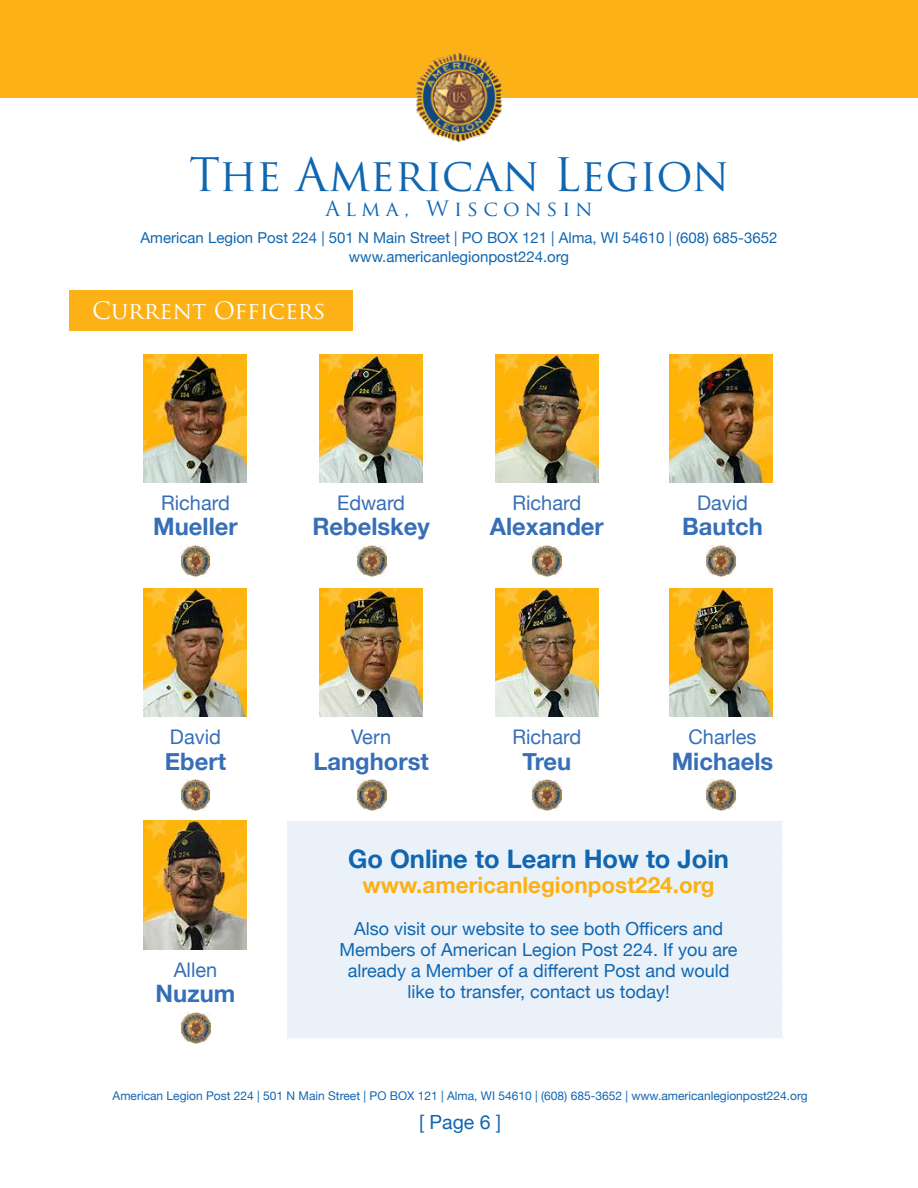
<style>
.page{position:relative;width:918px;height:1188px;background:#fff}
.page>*{position:absolute;margin:0;border:0;box-sizing:border-box;transform-origin:0 0}
.t1{font:45px "Trajan Pro";color:#1066b1}
.t2{font:700 25.5px "Helvetica Neue";color:#1066b1}
.t3{font:700 24px "Helvetica Neue";color:#376fb7}
.t4{font:23.4px "Trajan Pro";color:#fff}
.t5{font:700 22.5px "Helvetica Neue";color:#fcb116}
.t6{font:20.7px "Trajan Pro";letter-spacing:.25em;color:#1066b1}
.t7{font:20.1px "Helvetica Neue";color:#376fb7}
.t8{font:19.5px "Helvetica Neue";color:#1066b1}
.t9{font:18px/21px "Helvetica Neue";color:#1066b1;text-align:center}
.t10{font:15px/19.5px "Helvetica Neue";color:#1066b1;text-align:center}
.t11{font:12px "Helvetica Neue";color:#1066b1}
</style>
<div class="page">
<div style="left:0;top:0;width:918px;height:97px;background:#fcb116"></div>
<img style="left:415px;top:53px;width:88px;height:88px">
<div style="left:69px;top:290px;width:284px;height:40px;background:#fcb116"></div>
<img style="left:144px;top:821px;width:103px;height:129px">
<img style="left:181px;top:1012px;width:31px;height:31px">
<img style="left:144px;top:354px;width:103px;height:129px">
<img style="left:180px;top:545px;width:31px;height:31px">
<img style="left:320px;top:354px;width:103px;height:129px">
<img style="left:356px;top:545px;width:31px;height:31px">
<img style="left:495px;top:354px;width:103px;height:129px">
<img style="left:531px;top:545px;width:31px;height:31px">
<img style="left:670px;top:354px;width:103px;height:129px">
<img style="left:706px;top:545px;width:31px;height:31px">
<img style="left:144px;top:588px;width:103px;height:129px">
<img style="left:180px;top:780px;width:31px;height:30px">
<img style="left:320px;top:588px;width:103px;height:129px">
<img style="left:356px;top:780px;width:31px;height:30px">
<img style="left:495px;top:588px;width:103px;height:129px">
<img style="left:531px;top:780px;width:31px;height:30px">
<img style="left:670px;top:588px;width:103px;height:129px">
<img style="left:706px;top:780px;width:31px;height:30px">
<div style="left:287px;top:821px;width:496px;height:218px;background:#eaf1f8"></div>
<h1 class="t1" style="left:189px;top:146px;width:541px">The American Legion</h1>
<p class="t6" style="left:325px;top:195px;width:269px">Alma, Wisconsin</p>
<p class="t10" style="left:141px;top:229px;width:638px">American Legion Post 224 | 501 N Main Street | PO BOX 121 | Alma, WI 54610 | (608) 685-3652 www.americanlegionpost224.org</p>
<p class="t4" style="left:92px;top:295px;width:235px">Current Officers</p>
<p class="t7" style="left:161px;top:488px;width:70px">Richard</p>
<h3 class="t3" style="left:153px;top:508px;width:86px">Mueller</h3>
<p class="t7" style="left:170px;top:722px;width:53px">David</p>
<h3 class="t3" style="left:165px;top:742px;width:63px">Ebert</h3>
<p class="t7" style="left:174px;top:955px;width:45px">Allen</p>
<h3 class="t3" style="left:156px;top:975px;width:81px">Nuzum</h3>
<p class="t7" style="left:337px;top:488px;width:69px">Edward</p>
<h3 class="t3" style="left:312px;top:508px;width:119px">Rebelskey</h3>
<p class="t7" style="left:512px;top:488px;width:70px">Richard</p>
<h3 class="t3" style="left:490px;top:508px;width:115px">Alexander</h3>
<p class="t7" style="left:697px;top:488px;width:53px">David</p>
<h3 class="t3" style="left:682px;top:508px;width:82px">Bautch</h3>
<p class="t7" style="left:351px;top:722px;width:41px">Vern</p>
<h3 class="t3" style="left:314px;top:742px;width:117px">Langhorst</h3>
<p class="t7" style="left:512px;top:722px;width:70px">Richard</p>
<h3 class="t3" style="left:522px;top:742px;width:50px">Treu</h3>
<p class="t7" style="left:689px;top:722px;width:69px">Charles</p>
<h3 class="t3" style="left:672px;top:742px;width:103px">Michaels</h3>
<h2 class="t2" style="left:348px;top:839px;width:383px">Go Online to Learn How to Join</h2>
<p class="t5" style="left:363px;top:868px;width:354px">www.americanlegionpost224.org</p>
<p class="t9" style="left:340px;top:919px;width:400px">Also visit our website to see both Officers and Members of American Legion Post 224. If you are already a Member of a different Post and would like to transfer, contact us today!</p>
<p class="t11" style="left:113px;top:1087px;width:696px">American Legion Post 224 | 501 N Main Street | PO BOX 121 | Alma, WI 54610 | (608) 685-3652 | www.americanlegionpost224.org</p>
<p class="t8" style="left:419px;top:1108px;width:83px">[ Page 6 ]</p>
</div>
